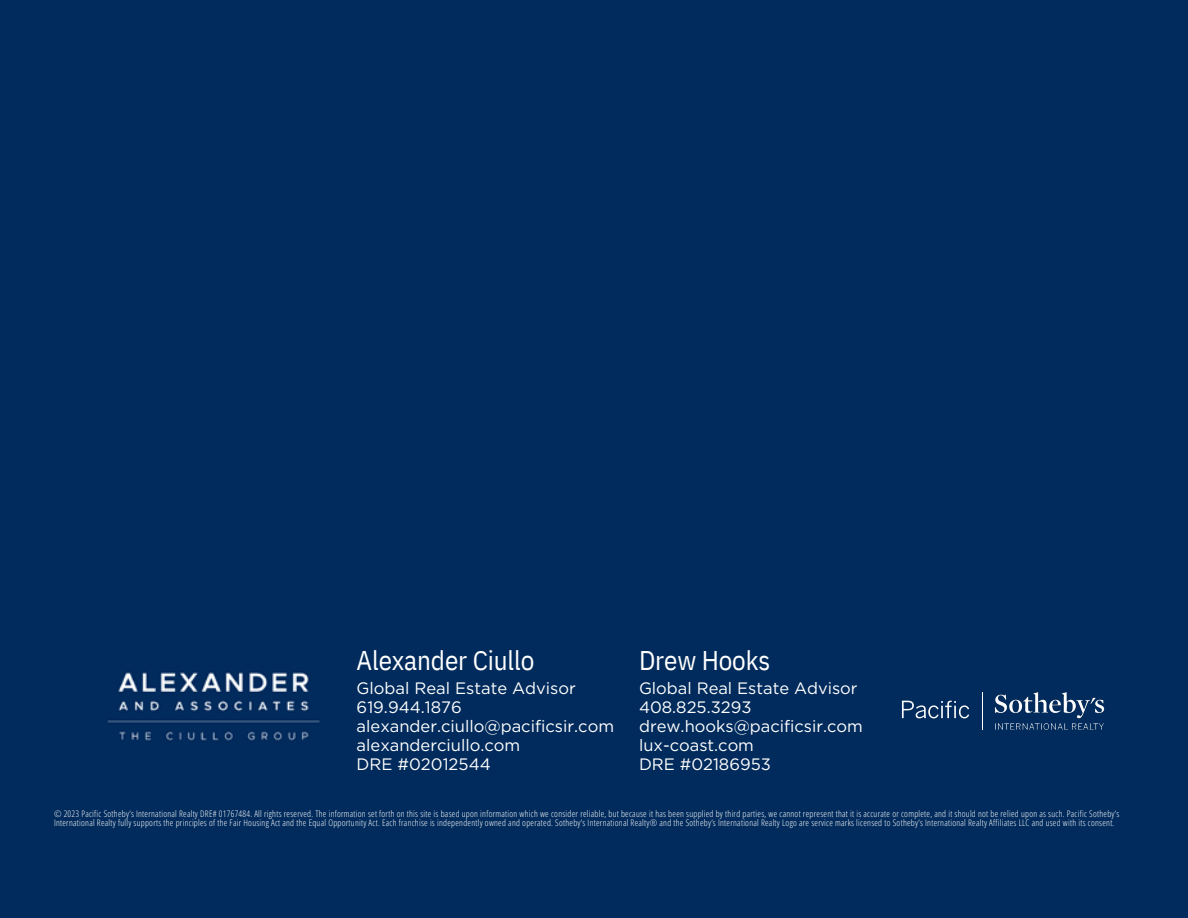
<style>
.page{position:relative;width:1188px;height:918px;background:#002b5c}
.page>*{position:absolute;margin:0;border:0;box-sizing:border-box;transform-origin:0 0}
.t1{font:27.15px "IBM Plex Sans Cond";letter-spacing:-.005em;color:#fff}
.t2{font:27px "IBM Plex Sans Cond";letter-spacing:-.005em;color:#fff}
.t3{font:16.5px/19.2px "Gotham";color:#fff}
.t4{font:300 9px/9px "Open Sans Condensed";letter-spacing:.03em;color:#fff}
</style>
<div class="page">
<img style="left:107px;top:672px;width:213px;height:69px">
<svg style="left:902px;top:701px;width:67px;height:17px"></svg>
<hr style="left:982px;top:692px;width:1px;height:38px;background:#fff">
<img style="left:994px;top:692px;width:111px;height:38px">
<h1 class="t1" style="left:357px;top:642px;width:179px">Alexander Ciullo</h1>
<h1 class="t3" style="left:357px;top:678px;width:259px">Global Real Estate Advisor<br>619.944.1876 alexander.ciullo@pacificsir.com alexanderciullo.com<br>DRE #02012544</h1>
<p class="t2" style="left:639px;top:642px;width:133px">Drew Hooks</p>
<p class="t3" style="left:639px;top:678px;width:225px">Global Real Estate Advisor<br>408.825.3293 drew.hooks@pacificsir.com lux-coast.com<br>DRE #02186953</p>
<p class="t4" style="left:54px;top:809px;width:1067px">© 2023 Pacific Sotheby’s International Realty DRE# 01767484. All rights reserved. The information set forth on this site is based upon information which we consider reliable, but because it has been supplied by third parties, we cannot represent that it is accurate or complete, and it should not be relied upon as such. Pacific Sotheby’s<br>International Realty fully supports the principles of the Fair Housing Act and the Equal Opportunity Act. Each franchise is independently owned and operated. Sotheby’s International Realty® and the Sotheby’s International Realty Logo are service marks licensed to Sotheby’s International Realty Affiliates LLC and used with its consent.</p>
</div>
